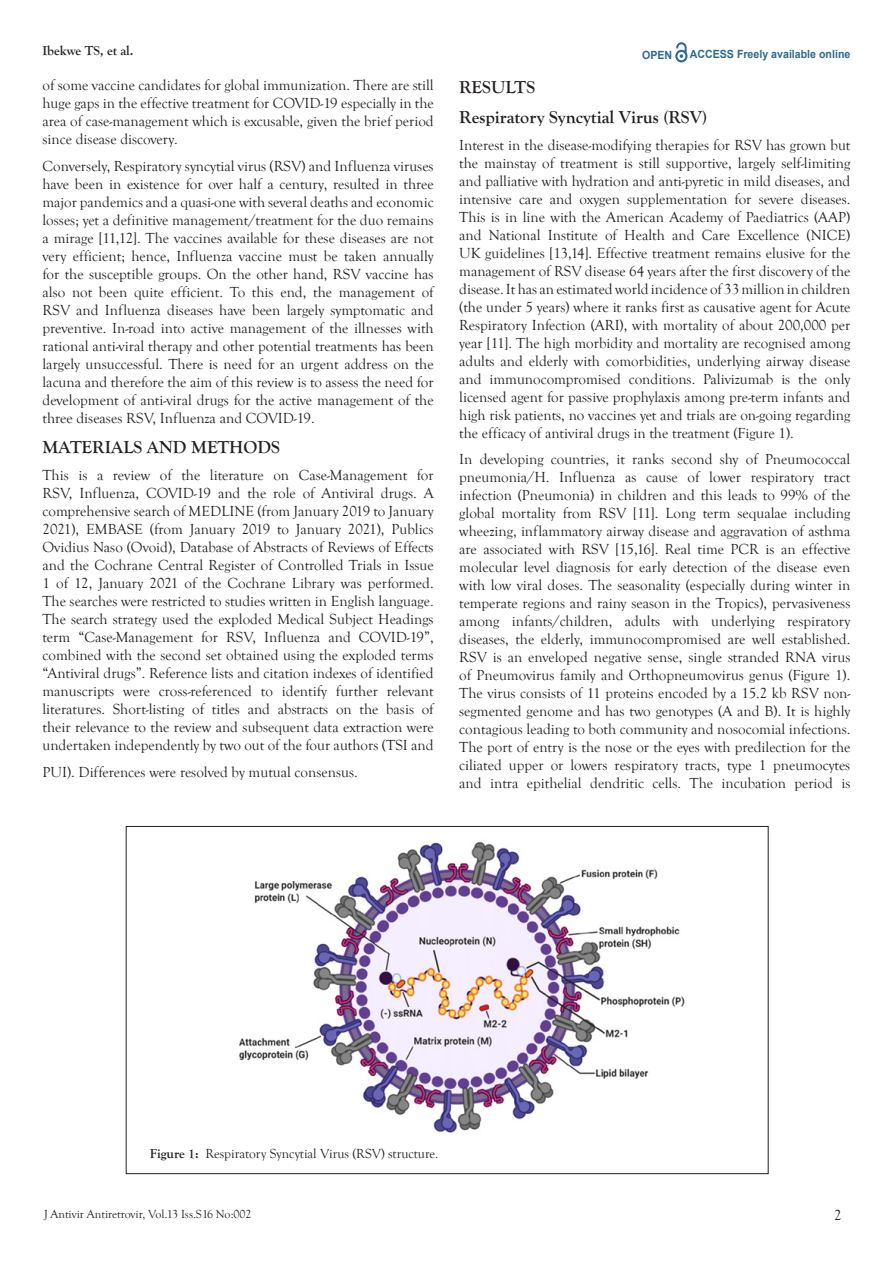
<style>
.page{position:relative;width:893px;height:1263px;background:#fff}
.page>*{position:absolute;margin:0;border:0;box-sizing:border-box;transform-origin:0 0}
.t1{font:700 18px "Goudy Old Style T";color:#231f20}
.t2{font:15px/18px "Goudy Old Style T";color:#231f20;text-align:justify}
.t3{font:13.5px "Goudy Old Style T";color:#231f20}
.t4{font:700 13.5px "Goudy Old Style T";color:#231f20}
.t5{font:12px "Goudy Old Style T";color:#231f20}
.t6{font:700 11.25px "Arial";color:#2d6a8e;scale:.94 1}
.s1{font-weight:700}
</style>
<div class="page">
<svg style="left:675px;top:43px;width:12px;height:19px"></svg>
<img style="left:239px;top:841px;width:446px;height:292px">
<p class="t4" style="left:43px;top:43px;width:92px">Ibekwe TS, et al.</p>
<p class="t6" style="left:642px;top:47px;width:34px">OPEN</p>
<p class="t6" style="left:690px;top:46px;width:172px">ACCESS Freely available online</p>
<p class="t2" style="left:43px;top:77px;width:393px">of some vaccine candidates for global immunization. There are still huge gaps in the effective treatment for COVID-19 especially in the area of case-management which is excusable, given the brief period since disease discovery.</p>
<p class="t2" style="left:43px;top:157px;width:393px">Conversely, Respiratory syncytial virus (RSV) and Influenza viruses have been in existence for over half a century, resulted in three major pandemics and a quasi-one with several deaths and economic losses; yet a definitive management/treatment for the duo remains a mirage [11,12]. The vaccines available for these diseases are not very efficient; hence, Influenza vaccine must be taken annually for the susceptible groups. On the other hand, RSV vaccine has also not been quite efficient. To this end, the management of RSV and Influenza diseases have been largely symptomatic and preventive. In-road into active management of the illnesses with rational anti-viral therapy and other potential treatments has been largely unsuccessful. There is need for an urgent address on the lacuna and therefore the aim of this review is to assess the need for development of anti-viral drugs for the active management of the three diseases RSV, Influenza and COVID-19.</p>
<p class="t1" style="left:43px;top:437px;width:239px">MATERIALS AND METHODS</p>
<p class="t2" style="left:43px;top:466px;width:393px">This is a review of the literature on Case-Management for RSV, Influenza, COVID-19 and the role of Antiviral drugs. A comprehensive search of MEDLINE (from January 2019 to January 2021), EMBASE (from January 2019 to January 2021), Publics Ovidius Naso (Ovoid), Database of Abstracts of Reviews of Effects and the Cochrane Central Register of Controlled Trials in Issue 1 of 12, January 2021 of the Cochrane Library was performed.<br>The searches were restricted to studies written in English language.<br>The search strategy used the exploded Medical Subject Headings term “Case-Management for RSV, Influenza and COVID-19”, combined with the second set obtained using the exploded terms “Antiviral drugs”. Reference lists and citation indexes of identified manuscripts were cross-referenced to identify further relevant literatures. Short-listing of titles and abstracts on the basis of their relevance to the review and subsequent data extraction were undertaken independently by two out of the four authors (TSI and</p>
<p class="t2" style="left:43px;top:763px;width:317px">PUI). Differences were resolved by mutual consensus.</p>
<p class="t1" style="left:459px;top:77px;width:77px">RESULTS</p>
<p class="t1" style="left:459px;top:107px;width:250px">Respiratory Syncytial Virus (RSV)</p>
<p class="t2" style="left:459px;top:136px;width:393px">Interest in the disease-modifying therapies for RSV has grown but the mainstay of treatment is still supportive, largely self-limiting and palliative with hydration and anti-pyretic in mild diseases, and intensive care and oxygen supplementation for severe diseases.<br>This is in line with the American Academy of Paediatrics (AAP) and National Institute of Health and Care Excellence (NICE)<br>UK guidelines [13,14]. Effective treatment remains elusive for the management of RSV disease 64 years after the first discovery of the disease. It has an estimated world incidence of 33 million in children (the under 5 years) where it ranks first as causative agent for Acute Respiratory Infection (ARI), with mortality of about 200,000 per year [11]. The high morbidity and mortality are recognised among adults and elderly with comorbidities, underlying airway disease and immunocompromised conditions. Palivizumab is the only licensed agent for passive prophylaxis among pre-term infants and high risk patients, no vaccines yet and trials are on-going regarding the efficacy of antiviral drugs in the treatment (Figure 1).</p>
<p class="t2" style="left:459px;top:451px;width:393px">In developing countries, it ranks second shy of Pneumococcal pneumonia/H. Influenza as cause of lower respiratory tract infection (Pneumonia) in children and this leads to 99% of the global mortality from RSV [11]. Long term sequalae including wheezing, inflammatory airway disease and aggravation of asthma are associated with RSV [15,16]. Real time PCR is an effective molecular level diagnosis for early detection of the disease even with low viral doses. The seasonality (especially during winter in temperate regions and rainy season in the Tropics), pervasiveness among infants/children, adults with underlying respiratory diseases, the elderly, immunocompromised are well established.<br>RSV is an enveloped negative sense, single stranded RNA virus of Pneumovirus family and Orthopneumovirus genus (Figure 1).<br>The virus consists of 11 proteins encoded by a 15.2 kb RSV non&shy;segmented genome and has two genotypes (A and B). It is highly contagious leading to both community and nosocomial infections.<br>The port of entry is the nose or the eyes with predilection for the ciliated upper or lowers respiratory tracts, type 1 pneumocytes and intra epithelial dendritic cells. The incubation period is</p>
<p class="t3" style="left:150px;top:1146px;width:290px"><span class="s1">Figure 1:</span> Respiratory Syncytial Virus (RSV) structure.</p>
<p class="t5" style="left:44px;top:1207px;width:209px">J Antivir Antiretrovir, Vol.13 Iss.S16 No:002</p>
<p class="t2" style="left:834px;top:1207px;width:9px">2</p>
</div>
